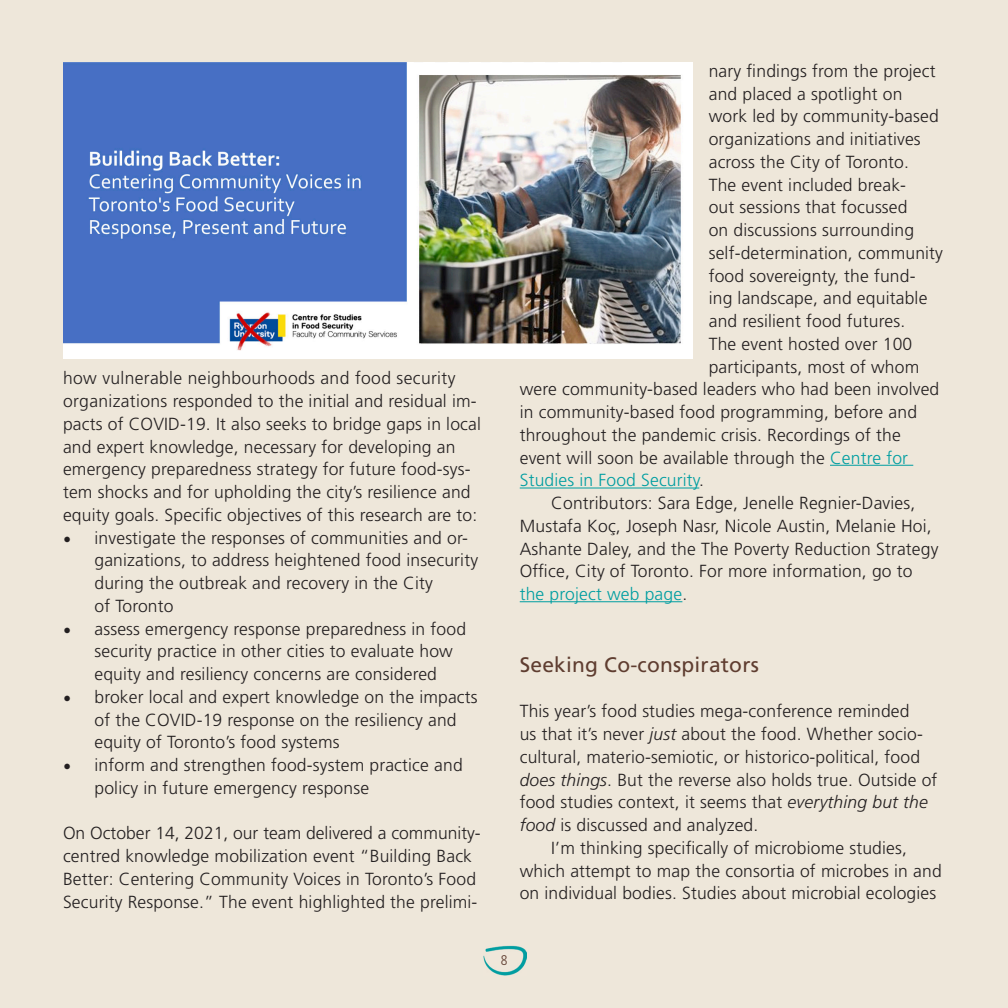
<style>
.page{position:relative;width:1008px;height:1008px;background:#eee7da}
.page>*{position:absolute;margin:0;border:0;box-sizing:border-box;transform-origin:0 0}
.Paragraph_Style_1{font:21px "Frutiger LT Std";letter-spacing:.01em;color:#5f3d30}
.Paragraph_Style_1-2{font:300 17.5px/22.8px "Frutiger LT Std";letter-spacing:.01em;color:#231f20}
.Paragraph_Style_1-3{font:300 17.5px "Frutiger LT Std";letter-spacing:.01em;color:#009ea1}
.t1{font:300 condensed 14px "Frutiger LT Std";color:#5f3d30}
.s1{font-family:"Minion Pro";font-weight:400;font-size:21px}
.s2{color:#009ea1}
.s3{color:#231f20}
.s4{font-style:italic}
</style>
<div class="page">
<img style="left:484px;top:946px;width:42px;height:30px">
<hr style="left:830px;top:465px;width:83px;height:1px;background:#009ea1">
<hr style="left:520px;top:488px;width:179px;height:1px;background:#009ea1">
<hr style="left:520px;top:601px;width:162px;height:1px;background:#009ea1">
<img style="left:63px;top:63px;width:630px;height:295px">
<p class="Paragraph_Style_1-2" style="left:63px;top:367px;width:420px">how vulnerable neighbourhoods and food security organizations responded to the initial and residual im&shy;pacts of COVID-19. It also seeks to bridge gaps in local and expert knowledge, necessary for developing an emergency preparedness strategy for future food-sys&shy;tem shocks and for upholding the city’s resilience and equity goals. Specific objectives of this research are to:</p>
<p class="Paragraph_Style_1-2" style="left:94px;top:526px;width:385px;text-indent:-32px"><span class="s1">•</span> investigate the responses of communities and or&shy;ganizations, to address heightened food insecurity during the outbreak and recovery in the City<br>of Toronto</p>
<p class="Paragraph_Style_1-2" style="left:94px;top:617px;width:373px;text-indent:-32px"><span class="s1">•</span> assess emergency response preparedness in food security practice in other cities to evaluate how equity and resiliency concerns are considered</p>
<p class="Paragraph_Style_1-2" style="left:94px;top:686px;width:385px;text-indent:-32px"><span class="s1">•</span> broker local and expert knowledge on the impacts of the COVID-19 response on the resiliency and equity of Toronto’s food systems</p>
<p class="Paragraph_Style_1-2" style="left:94px;top:754px;width:370px;text-indent:-32px"><span class="s1">•</span> inform and strengthen food-system practice and policy in future emergency response</p>
<p class="Paragraph_Style_1-2" style="left:63px;top:822px;width:419px">On October 14, 2021, our team delivered a community&shy;centred knowledge mobilization event “Building Back Better: Centering Community Voices in Toronto’s Food Security Response.” The event highlighted the prelimi-</p>
<p class="Paragraph_Style_1-2" style="left:709px;top:60px;width:228px">nary findings from the project</p>
<p class="Paragraph_Style_1-2" style="left:709px;top:82px;width:195px">and placed a spotlight on</p>
<p class="Paragraph_Style_1-2" style="left:709px;top:105px;width:232px">work led by community-based</p>
<p class="Paragraph_Style_1-2" style="left:709px;top:128px;width:213px">organizations and initiatives</p>
<p class="Paragraph_Style_1-2" style="left:709px;top:151px;width:202px">across the City of Toronto.</p>
<p class="Paragraph_Style_1-2" style="left:709px;top:173px;width:199px">The event included break-</p>
<p class="Paragraph_Style_1-2" style="left:709px;top:196px;width:200px">out sessions that focussed</p>
<p class="Paragraph_Style_1-2" style="left:709px;top:219px;width:207px">on discussions surrounding</p>
<p class="Paragraph_Style_1-2" style="left:709px;top:242px;width:236px">self-determination, community</p>
<p class="Paragraph_Style_1-2" style="left:709px;top:264px;width:208px">food sovereignty, the fund-</p>
<p class="Paragraph_Style_1-2" style="left:709px;top:287px;width:220px">ing landscape, and equitable</p>
<p class="Paragraph_Style_1-2" style="left:709px;top:310px;width:198px">and resilient food futures.</p>
<p class="Paragraph_Style_1-2" style="left:709px;top:333px;width:205px">The event hosted over 100</p>
<p class="Paragraph_Style_1-2" style="left:709px;top:355px;width:212px">participants, most of whom</p>
<p class="Paragraph_Style_1-2" style="left:520px;top:378px;width:421px">were community-based leaders who had been involved</p>
<p class="Paragraph_Style_1-2" style="left:520px;top:401px;width:399px">in community-based food programming, before and</p>
<p class="Paragraph_Style_1-2" style="left:520px;top:424px;width:383px">throughout the pandemic crisis. Recordings of the</p>
<p class="Paragraph_Style_1-2" style="left:520px;top:446px;width:390px">event will soon be available through the <span class="s2">Centre for</span></p>
<p class="Paragraph_Style_1-3" style="left:520px;top:470px;width:186px">Studies in Food Security<span class="s3">.</span></p>
<p class="Paragraph_Style_1-2" style="left:520px;top:492px;width:420px;text-indent:32px">Contributors: Sara Edge, Jenelle Regnier-Davies, Mustafa Koç, Joseph Nasr, Nicole Austin, Melanie Hoi, Ashante Daley, and the The Poverty Reduction Strategy Office, City of Toronto. For more information, go to <span class="s2">the project web page</span>.</p>
<p class="Paragraph_Style_1" style="left:520px;top:652px;width:241px">Seeking Co-conspirators</p>
<p class="Paragraph_Style_1-2" style="left:520px;top:700px;width:419px">This year’s food studies mega-conference reminded<br>us that it’s never <span class="s4">just</span> about the food. Whether socio&shy;cultural, materio-semiotic, or historico-political, food <span class="s4">does things</span>. But the reverse also holds true. Outside of food studies context, it seems that <span class="s4">everything but the food</span> is discussed and analyzed.</p>
<p class="Paragraph_Style_1-2" style="left:520px;top:837px;width:424px;text-align:center">I’m thinking specifically of microbiome studies,<br>which attempt to map the consortia of microbes in and on individual bodies. Studies about microbial ecologies</p>
<p class="t1" style="left:501px;top:952px;width:8px">8</p>
</div>
